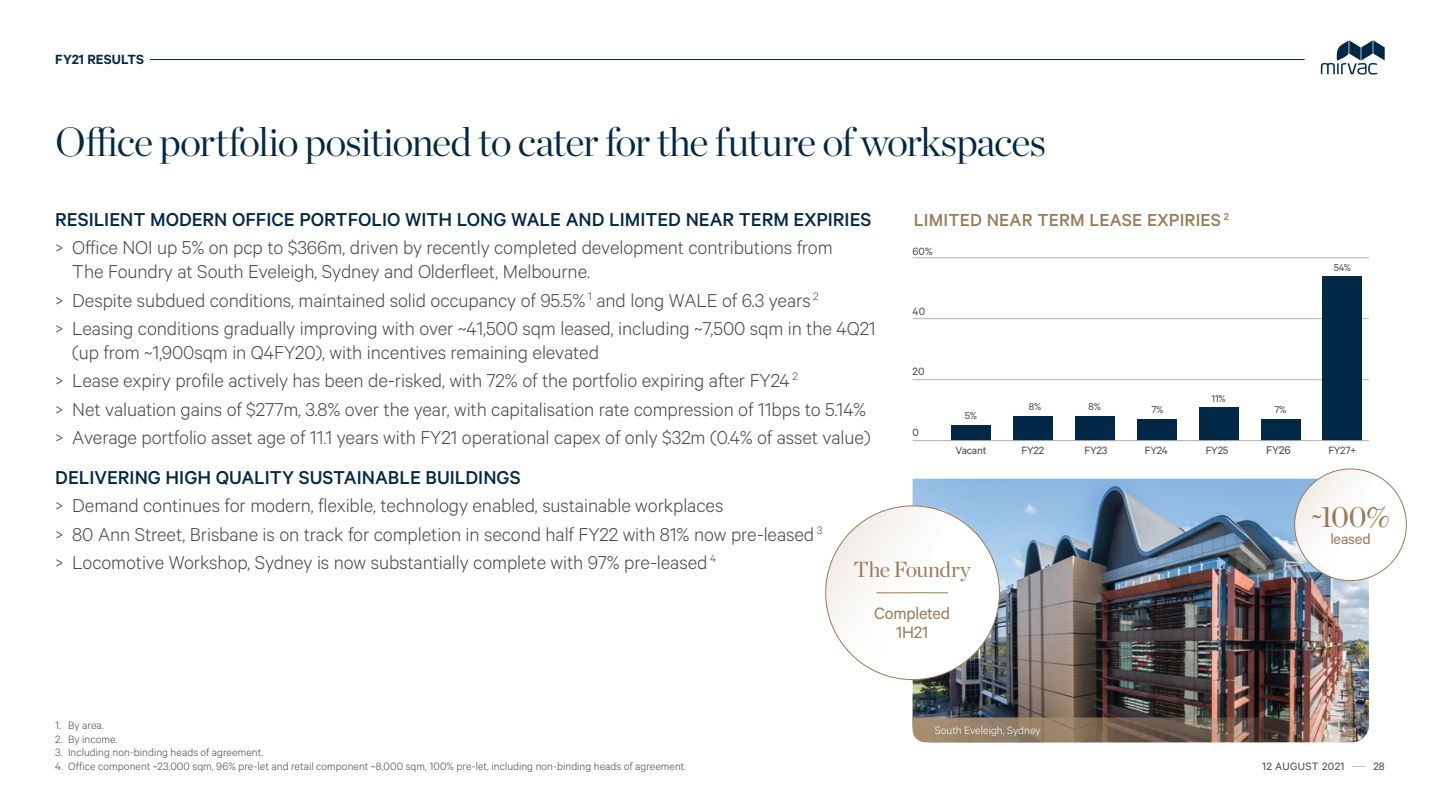
<style>
.page{position:relative;width:1440px;height:810px;background:#fff}
.page>*{position:absolute;margin:0;border:0;box-sizing:border-box;transform-origin:0 0}
.t1{font:300 40.5px "Chronicle Display";letter-spacing:-.03em;color:#012846}
.t2{font:30px "Chronicle Display";color:#997b58}
.t3{font:21.9px "Chronicle Display";letter-spacing:-.015em;color:#997b58}
.t4{font:300 21px/28.2px "Calibre";letter-spacing:-.005em;color:#464547}
.t5{font:500 21px "Calibre";color:#012846}
.t6{font:500 19.65px "Calibre";letter-spacing:.01em;color:#997b58}
.t7{font:18.45px/18.5px "Calibre";letter-spacing:-.015em;color:#997b58;text-align:center}
.t8{font:16.5px "Calibre";letter-spacing:-.01em;color:#997b58}
.t9{font:600 15px "Calibre";letter-spacing:.01em;color:#012846}
.t10{font:12.6px "Calibre";color:#464547}
.t11{font:300 12px "Calibre";letter-spacing:.005em;color:#464547}
.t12{font:300 12px "Calibre";letter-spacing:.005em;color:#fff}
.t13{font:12px "Calibre";letter-spacing:.03em;color:#464547}
.t14{font:11.85px "Calibre";letter-spacing:-.02em;color:#464547}
.t15{font:11.25px "Calibre";color:#464547}
.s1{color:#b2b5b6}
</style>
<div class="page">
<hr style="left:912px;top:257px;width:456px;height:1px;background:#b2b5b6">
<hr style="left:912px;top:318px;width:456px;height:1px;background:#b2b5b6">
<hr style="left:912px;top:379px;width:456px;height:1px;background:#b2b5b6">
<div style="left:951px;top:425px;width:39px;height:16px;background:#012846"></div>
<div style="left:1013px;top:416px;width:39px;height:25px;background:#012846"></div>
<div style="left:1074px;top:416px;width:40px;height:25px;background:#012846"></div>
<div style="left:1136px;top:419px;width:40px;height:22px;background:#012846"></div>
<div style="left:1198px;top:407px;width:40px;height:34px;background:#012846"></div>
<div style="left:1260px;top:419px;width:40px;height:22px;background:#012846"></div>
<div style="left:1322px;top:276px;width:40px;height:165px;background:#012846"></div>
<hr style="left:912px;top:440px;width:456px;height:1px;background:#b2b5b6">
<img style="left:912px;top:479px;width:456px;height:239px">
<div style="left:825px;top:506px;width:174px;height:174px;background:#fff;border-radius:50%"></div>
<svg style="left:826px;top:506px;width:131px;height:168px"></svg>
<hr style="left:876px;top:592px;width:71px;height:1px;background:#997b58">
<div style="left:1294px;top:469px;width:112px;height:112px;background:#fff;border-radius:50%"></div>
<svg style="left:1294px;top:469px;width:85px;height:108px"></svg>
<img style="left:912px;top:718px;width:456px;height:24px">
<svg style="left:1320px;top:40px;width:64px;height:35px"></svg>
<hr style="left:150px;top:59px;width:1154px;height:1px;background:#012846">
<p class="t9" style="left:55px;top:51px;width:90px">FY21 RESULTS</p>
<h1 class="t1" style="left:55px;top:111px;width:992px">Office portfolio positioned to cater for the future of workspaces</h1>
<p class="t6" style="left:913px;top:209px;width:317px">LIMITED NEAR TERM LEASE EXPIRIES <sup>2</sup></p>
<p class="t5" style="left:55px;top:207px;width:817px">RESILIENT MODERN OFFICE PORTFOLIO WITH LONG WALE AND LIMITED NEAR TERM EXPIRIES</p>
<p class="t4" style="left:72px;top:235px;width:762px;line-height:24px;text-indent:-17px">&gt; Office NOI up 5% on pcp to $366m, driven by recently completed development contributions from<br>The Foundry at South Eveleigh, Sydney and Olderfleet, Melbourne.</p>
<p class="t4" style="left:55px;top:285px;width:822px">&gt; Despite subdued conditions, maintained solid occupancy of 95.5% <sup>1</sup> and long WALE of 6.3 years <sup>2<br></sup>&gt; Leasing conditions gradually improving with over ~41,500 sqm leased, including ~7,500 sqm in the 4Q21</p>
<p class="t4" style="left:55px;top:337px;width:816px;text-indent:17px">(up from ~1,900sqm in Q4FY20), with incentives remaining elevated<br>&gt; Lease expiry profile actively has been de-risked, with 72% of the portfolio expiring after FY24 <sup>2<br></sup>&gt; Net valuation gains of $277m, 3.8% over the year, with capitalisation rate compression of 11bps to 5.14% &gt; Average portfolio asset age of 11.1 years with FY21 operational capex of only $32m (0.4% of asset value)</p>
<p class="t5" style="left:55px;top:465px;width:467px">DELIVERING HIGH QUALITY SUSTAINABLE BUILDINGS</p>
<p class="t4" style="left:55px;top:491px;width:768px">&gt; Demand continues for modern, flexible, technology enabled, sustainable workplaces<br>&gt; 80 Ann Street, Brisbane is on track for completion in second half FY22 with 81% now pre-leased <sup>3 </sup>&gt; Locomotive Workshop, Sydney is now substantially complete with 97% pre-leased <sup>4</sup></p>
<p class="t14" style="left:912px;top:244px;width:21px">60%</p>
<p class="t15" style="left:1333px;top:261px;width:19px">54%</p>
<p class="t14" style="left:912px;top:304px;width:14px">40</p>
<p class="t14" style="left:912px;top:365px;width:13px">20</p>
<p class="t15" style="left:1211px;top:392px;width:16px">11%</p>
<p class="t15" style="left:1028px;top:400px;width:14px">8%</p>
<p class="t15" style="left:1088px;top:400px;width:14px">8%</p>
<p class="t15" style="left:1151px;top:403px;width:13px">7%</p>
<p class="t15" style="left:1274px;top:403px;width:13px">7%</p>
<p class="t15" style="left:964px;top:409px;width:14px">5%</p>
<p class="t14" style="left:912px;top:425px;width:8px">0</p>
<p class="t14" style="left:1144px;top:443px;width:25px">FY24</p>
<p class="t10" style="left:1266px;top:443px;width:26px">FY26</p>
<p class="t14" style="left:955px;top:443px;width:32px">Vacant</p>
<p class="t14" style="left:1021px;top:443px;width:24px">FY22</p>
<p class="t14" style="left:1084px;top:443px;width:24px">FY23</p>
<p class="t14" style="left:1205px;top:443px;width:24px">FY25</p>
<p class="t14" style="left:1328px;top:443px;width:30px">FY27+</p>
<h2 class="t2" style="left:1310px;top:493px;width:81px">~100%</h2>
<p class="t8" style="left:1330px;top:529px;width:42px">leased</p>
<p class="t3" style="left:854px;top:552px;width:118px">The Foundry</p>
<p class="t7" style="left:874px;top:604px;width:77px">Completed<br>1H21</p>
<p class="t11" style="left:55px;top:718px;width:50px">1. By area.</p>
<p class="t11" style="left:55px;top:732px;width:64px">2. By income.</p>
<p class="t11" style="left:55px;top:745px;width:209px">3. Including non-binding heads of agreement.</p>
<p class="t11" style="left:55px;top:759px;width:632px">4. Office component ~23,000 sqm, 96% pre-let and retail component ~8,000 sqm, 100% pre-let, including non-binding heads of agreement.</p>
<p class="t12" style="left:934px;top:723px;width:107px">South Eveleigh, Sydney</p>
<p class="t13" style="left:1261px;top:759px;width:124px">12 AUGUST 2021 <span class="s1">—</span> 28</p>
</div>
